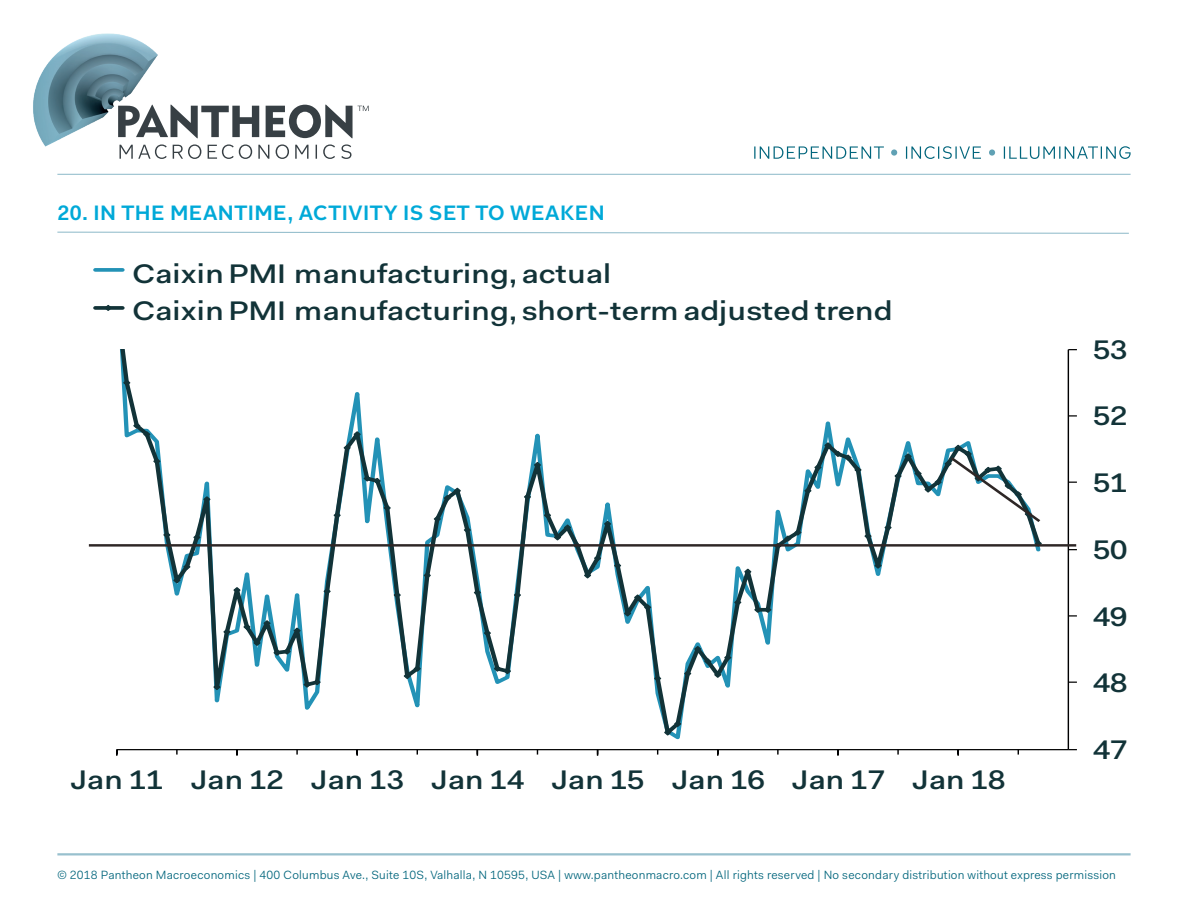
<style>
.page{position:relative;width:1188px;height:918px;background:#fff}
.page>*{position:absolute;margin:0;border:0;box-sizing:border-box;transform-origin:0 0}
.t1{font:500 27px/37.2px "Fakt Pro";letter-spacing:.005em;color:#123338;scale:1.17 1}
.t2{font:600 21px "Fakt Pro";letter-spacing:.02em;color:#00a9d8}
.t3{font:12px "Fakt Pro Blond";letter-spacing:.02em;color:#00657c}
</style>
<div class="page">
<hr style="left:57px;top:174px;width:1074px;height:1px;background:#98c0ce">
<hr style="left:57px;top:853px;width:1074px;height:2px;background:#98c0ce">
<svg style="left:1004px;top:146px;width:127px;height:13px"></svg>
<div style="left:989px;top:149px;width:6px;height:7px;background:#60a1b4;border-radius:50%"></div>
<svg style="left:906px;top:146px;width:75px;height:13px"></svg>
<div style="left:891px;top:149px;width:6px;height:7px;background:#60a1b4;border-radius:50%"></div>
<svg style="left:754px;top:146px;width:130px;height:13px"></svg>
<div style="left:57px;top:532px;width:515px;height:338px;background:#fff"></div>
<div style="left:616px;top:532px;width:515px;height:338px;background:#fff"></div>
<img style="left:33px;top:33px;width:165px;height:116px">
<svg style="left:120px;top:144px;width:231px;height:15px"></svg>
<svg style="left:118px;top:105px;width:251px;height:33px"></svg>
<hr style="left:1068px;top:350px;width:1px;height:400px;background:#000001">
<svg style="left:1069px;top:615px;width:8px;height:2px"></svg>
<svg style="left:1069px;top:415px;width:8px;height:2px"></svg>
<hr style="left:117px;top:749px;width:951px;height:1px;background:#000001">
<svg style="left:236px;top:750px;width:2px;height:6px"></svg>
<svg style="left:837px;top:750px;width:2px;height:6px"></svg>
<svg style="left:120px;top:349px;width:921px;height:391px"></svg>
<svg style="left:122px;top:379px;width:10px;height:8px"></svg>
<svg style="left:132px;top:422px;width:20px;height:17px"></svg>
<svg style="left:152px;top:457px;width:10px;height:9px"></svg>
<svg style="left:162px;top:531px;width:10px;height:8px"></svg>
<svg style="left:172px;top:563px;width:20px;height:22px"></svg>
<svg style="left:192px;top:533px;width:10px;height:9px"></svg>
<svg style="left:202px;top:495px;width:10px;height:9px"></svg>
<svg style="left:212px;top:683px;width:10px;height:8px"></svg>
<svg style="left:222px;top:628px;width:10px;height:8px"></svg>
<svg style="left:232px;top:586px;width:10px;height:8px"></svg>
<svg style="left:242px;top:623px;width:10px;height:8px"></svg>
<svg style="left:252px;top:639px;width:10px;height:8px"></svg>
<svg style="left:262px;top:619px;width:10px;height:8px"></svg>
<svg style="left:272px;top:647px;width:20px;height:10px"></svg>
<svg style="left:292px;top:626px;width:10px;height:9px"></svg>
<svg style="left:302px;top:678px;width:20px;height:11px"></svg>
<svg style="left:322px;top:587px;width:10px;height:9px"></svg>
<svg style="left:332px;top:511px;width:10px;height:8px"></svg>
<svg style="left:342px;top:430px;width:20px;height:22px"></svg>
<svg style="left:362px;top:474px;width:20px;height:11px"></svg>
<svg style="left:382px;top:504px;width:10px;height:8px"></svg>
<svg style="left:392px;top:591px;width:10px;height:8px"></svg>
<svg style="left:402px;top:664px;width:20px;height:16px"></svg>
<svg style="left:422px;top:571px;width:10px;height:9px"></svg>
<svg style="left:432px;top:515px;width:10px;height:8px"></svg>
<svg style="left:442px;top:487px;width:20px;height:15px"></svg>
<svg style="left:462px;top:526px;width:10px;height:8px"></svg>
<svg style="left:472px;top:588px;width:10px;height:9px"></svg>
<svg style="left:483px;top:629px;width:9px;height:8px"></svg>
<svg style="left:493px;top:664px;width:19px;height:11px"></svg>
<svg style="left:513px;top:591px;width:9px;height:8px"></svg>
<svg style="left:523px;top:493px;width:9px;height:8px"></svg>
<svg style="left:533px;top:461px;width:9px;height:8px"></svg>
<svg style="left:543px;top:511px;width:39px;height:39px"></svg>
<svg style="left:583px;top:571px;width:9px;height:9px"></svg>
<svg style="left:593px;top:554px;width:9px;height:8px"></svg>
<svg style="left:603px;top:520px;width:9px;height:8px"></svg>
<svg style="left:613px;top:561px;width:9px;height:9px"></svg>
<svg style="left:623px;top:593px;width:30px;height:25px"></svg>
<svg style="left:653px;top:674px;width:10px;height:9px"></svg>
<svg style="left:663px;top:720px;width:20px;height:17px"></svg>
<svg style="left:683px;top:645px;width:50px;height:34px"></svg>
<svg style="left:733px;top:598px;width:10px;height:9px"></svg>
<svg style="left:743px;top:568px;width:10px;height:8px"></svg>
<svg style="left:753px;top:606px;width:20px;height:8px"></svg>
<svg style="left:773px;top:528px;width:30px;height:22px"></svg>
<svg style="left:803px;top:487px;width:10px;height:8px"></svg>
<svg style="left:813px;top:441px;width:50px;height:33px"></svg>
<svg style="left:863px;top:532px;width:10px;height:8px"></svg>
<svg style="left:873px;top:561px;width:10px;height:9px"></svg>
<svg style="left:1033px;top:539px;width:9px;height:9px"></svg>
<svg style="left:95px;top:268px;width:28px;height:4px"></svg>
<svg style="left:95px;top:306px;width:28px;height:4px"></svg>
<svg style="left:103px;top:305px;width:10px;height:6px"></svg>
<hr style="left:89px;top:544px;width:987px;height:3px;background:#2e2726">
<svg style="left:883px;top:444px;width:158px;height:88px"></svg>
<svg style="left:57px;top:231px;width:1072px;height:3px"></svg>
<h2 class="t2" style="left:57px;top:199px;width:549px">20. IN THE MEANTIME, ACTIVITY IS SET TO WEAKEN</h2>
<h1 class="t1" style="left:133px;top:255px;width:651px">Caixin PMI manufacturing, actual<br>Caixin PMI manufacturing, short-term adjusted trend</h1>
<h1 class="t1" style="left:70px;top:760px;width:801px">Jan 11 Jan 12 Jan 13 Jan 14 Jan 15 Jan 16 Jan 17 Jan 18</h1>
<h1 class="t1" style="left:1093px;top:331px;width:31px">53</h1>
<h1 class="t1" style="left:1093px;top:397px;width:31px">52</h1>
<h1 class="t1" style="left:1093px;top:464px;width:31px">51</h1>
<h1 class="t1" style="left:1093px;top:531px;width:31px">50</h1>
<h1 class="t1" style="left:1093px;top:597px;width:31px">49</h1>
<h1 class="t1" style="left:1093px;top:664px;width:31px">48</h1>
<h1 class="t1" style="left:1093px;top:731px;width:31px">47</h1>
<p class="t3" style="left:57px;top:866px;width:1060px">© 2018 Pantheon Macroeconomics | 400 Columbus Ave., Suite 10S, Valhalla, N 10595, USA | www.pantheonmacro.com | All rights reserved | No secondary distribution without express permission</p>
</div>
